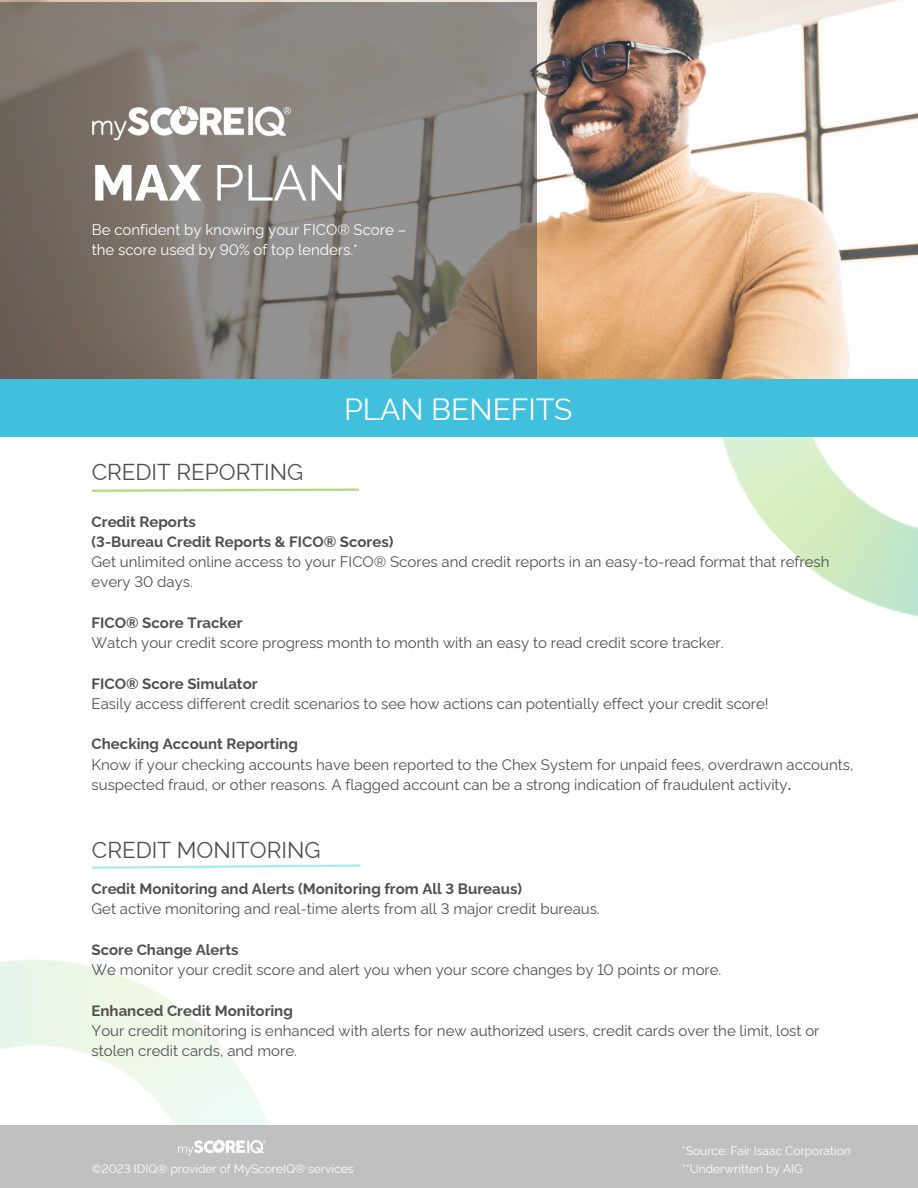
<style>
.page{position:relative;width:918px;height:1188px;background:#fff}
.page>*{position:absolute;margin:0;border:0;box-sizing:border-box;transform-origin:0 0}
.t1{font:50.1px "Rawline";color:#fff}
.t2{font:30px "Rawline";color:#fff}
.t3{font:22.5px "Rawline";color:#4f4f4f}
.t4{font:15px/20.2px "Rawline";color:#4f4f4f}
.t5{font:700 15px "Rawline";color:#4f4f4f}
.t6{font:15px/20.2px "Rawline";color:#fff}
.t7{font:12px "Rawline";color:#fff}
.s1{font-weight:800}
.s2{font-weight:700}
</style>
<div class="page">
<img style="left:722px;top:437px;width:196px;height:180px">
<img style="left:0;top:0;width:918px;height:379px">
<svg style="left:0;top:3px;width:537px;height:376px;background:#847e77"></svg>
<div style="left:0;top:379px;width:918px;height:58px;background:#40c0dd"></div>
<img style="left:92px;top:92px;width:202px;height:63px">
<svg style="left:91px;top:488px;width:268px;height:4px"></svg>
<svg style="left:91px;top:864px;width:270px;height:5px"></svg>
<div style="left:0;top:1125px;width:918px;height:63px;background:#c0c0c0"></div>
<img style="left:178px;top:1140px;width:88px;height:16px">
<p class="t1" style="left:92px;top:143px;width:256px"><span class="s1">MAX</span> PLAN</p>
<p class="t6" style="left:92px;top:218px;width:316px">Be confident by knowing your FICO® Score – the score used by 90% of top lenders.*</p>
<p class="t3" style="left:92px;top:455px;width:213px">CREDIT REPORTING</p>
<p class="t2" style="left:344px;top:386px;width:230px">PLAN BENEFITS</p>
<p class="t5" style="left:92px;top:510px;width:106px">Credit Reports</p>
<p class="t5" style="left:92px;top:530px;width:303px">(3-Bureau Credit Reports &amp; FICO® Scores)</p>
<p class="t4" style="left:92px;top:550px;width:739px">Get unlimited online access to your FICO® Scores and credit reports in an easy-to-read format that refresh every 30 days.</p>
<p class="t5" style="left:92px;top:611px;width:153px">FICO® Score Tracker</p>
<p class="t4" style="left:92px;top:631px;width:634px">Watch your credit score progress month to month with an easy to read credit score tracker.</p>
<p class="t5" style="left:92px;top:672px;width:168px">FICO® Score Simulator</p>
<p class="t4" style="left:92px;top:692px;width:679px">Easily access different credit scenarios to see how actions can potentially effect your credit score!</p>
<p class="t5" style="left:92px;top:732px;width:208px">Checking Account Reporting</p>
<p class="t4" style="left:92px;top:753px;width:763px">Know if your checking accounts have been reported to the Chex System for unpaid fees, overdrawn accounts, suspected fraud, or other reasons. A flagged account can be a strong indication of fraudulent activity<span class="s2">.</span></p>
<p class="t3" style="left:92px;top:833px;width:230px">CREDIT MONITORING</p>
<p class="t5" style="left:92px;top:877px;width:432px">Credit Monitoring and Alerts (Monitoring from All 3 Bureaus)</p>
<p class="t4" style="left:92px;top:897px;width:510px">Get active monitoring and real-time alerts from all 3 major credit bureaus.</p>
<p class="t5" style="left:92px;top:938px;width:148px">Score Change Alerts</p>
<p class="t4" style="left:92px;top:958px;width:631px">We monitor your credit score and alert you when your score changes by 10 points or more.</p>
<p class="t5" style="left:92px;top:999px;width:203px">Enhanced Credit Monitoring</p>
<p class="t4" style="left:92px;top:1019px;width:729px">Your credit monitoring is enhanced with alerts for new authorized users, credit cards over the limit, lost or stolen credit cards, and more.</p>
<p class="t7" style="left:682px;top:1141px;width:170px">*Source: Fair Isaac Corporation</p>
<p class="t7" style="left:92px;top:1159px;width:263px">©2023 IDIQ® provider of MyScoreIQ® services</p>
<p class="t7" style="left:682px;top:1159px;width:122px">**Underwritten by AIG</p>
</div>
